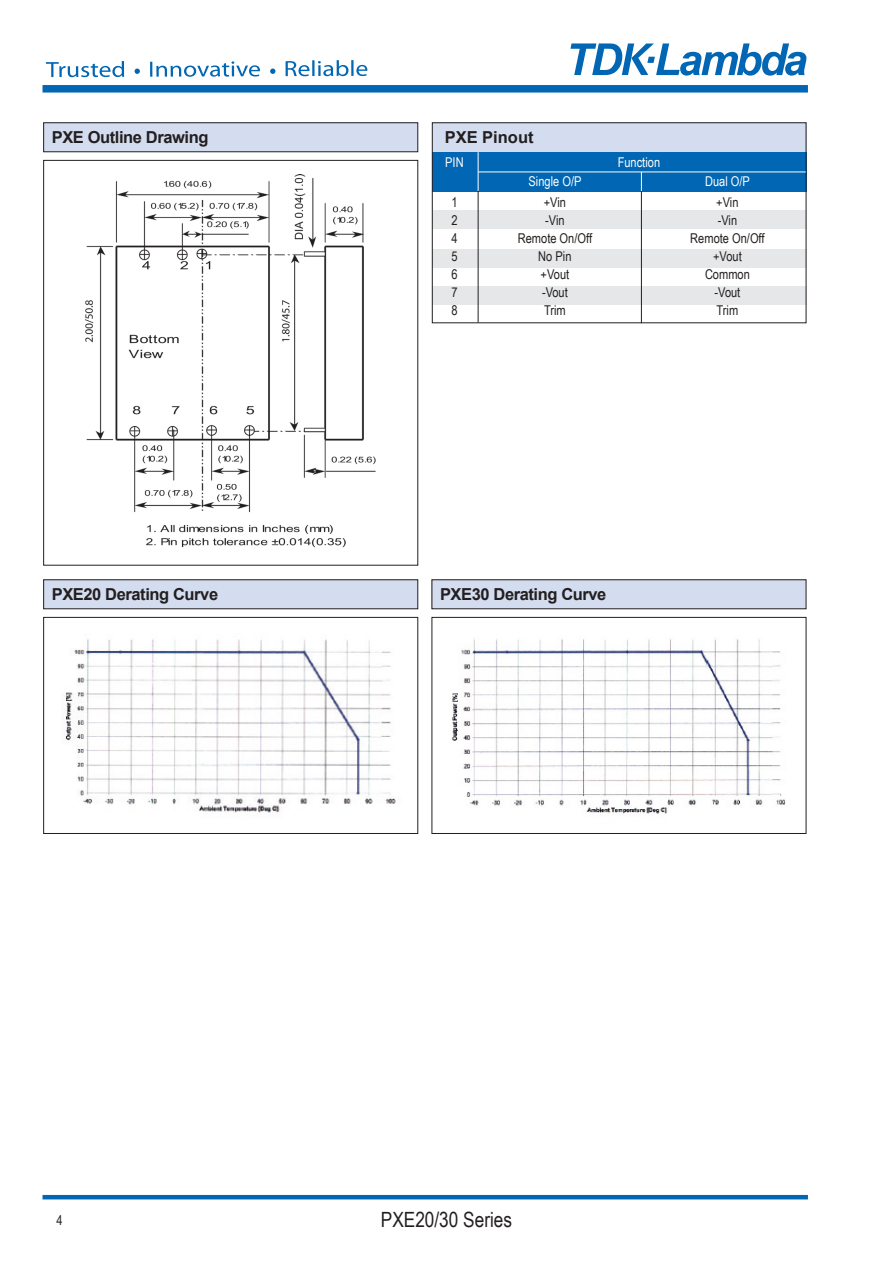
<style>
.page{position:relative;width:893px;height:1263px;background:#fff}
.page>*{position:absolute;margin:0;border:0;box-sizing:border-box;transform-origin:0 0}
.t1{font:21px "Arial Narrow";color:#231f20}
.t2{font:700 16.5px "Arial";letter-spacing:-.025em;color:#231f20}
.t3{font:700 16.5px "Arial";color:#231f20}
.t4{font:13.5px "Arial Narrow";color:#231f20}
.t5{font:13.5px "Arial Narrow";color:#fff}
</style>
<div class="page">
<div style="left:43px;top:85px;width:765px;height:8px;background:#0166b3"></div>
<svg style="left:570px;top:43px;width:236px;height:33px"></svg>
<hr style="left:43px;top:1195px;width:765px;height:4px;background:#0166b3">
<div style="left:43px;top:160px;width:375px;height:406px;border:1px solid #231f20"></div>
<div style="left:43px;top:122px;width:374px;height:30px;background:#d4ddef"></div>
<div style="left:43px;top:122px;width:375px;height:30px;border:1px solid #231f20"></div>
<div style="left:43px;top:617px;width:375px;height:217px;border:1px solid #231f20"></div>
<div style="left:43px;top:579px;width:374px;height:30px;background:#d4ddef"></div>
<div style="left:43px;top:579px;width:375px;height:30px;border:1px solid #231f20"></div>
<img style="left:64px;top:639px;width:332px;height:174px">
<div style="left:432px;top:617px;width:374px;height:217px;border:1px solid #231f20"></div>
<div style="left:432px;top:579px;width:374px;height:30px;background:#d4ddef"></div>
<div style="left:432px;top:579px;width:374px;height:30px;border:1px solid #231f20"></div>
<img style="left:452px;top:639px;width:334px;height:175px">
<svg style="left:46px;top:61px;width:78px;height:16px"></svg>
<svg style="left:150px;top:61px;width:110px;height:16px"></svg>
<svg style="left:286px;top:61px;width:23px;height:15px"></svg>
<hr style="left:312px;top:60px;width:3px;height:16px;background:#0166b3">
<svg style="left:318px;top:60px;width:30px;height:16px"></svg>
<hr style="left:351px;top:60px;width:3px;height:16px;background:#0166b3">
<svg style="left:356px;top:65px;width:11px;height:11px"></svg>
<svg style="left:135px;top:69px;width:5px;height:5px"></svg>
<svg style="left:270px;top:69px;width:5px;height:5px"></svg>
<div style="left:432px;top:122px;width:374px;height:30px;background:#d4ddef"></div>
<div style="left:432px;top:152px;width:374px;height:39px;background:#0166b3"></div>
<div style="left:432px;top:210px;width:374px;height:19px;background:#e6e7e9"></div>
<div style="left:432px;top:249px;width:374px;height:19px;background:#e6e7e9"></div>
<div style="left:432px;top:286px;width:374px;height:19px;background:#e6e7e9"></div>
<div style="left:432px;top:122px;width:374px;height:201px;border:1px solid #231f20"></div>
<hr style="left:641px;top:191px;width:1px;height:132px;background:#231f20">
<hr style="left:478px;top:191px;width:1px;height:131px;background:#231f20">
<svg style="left:641px;top:173px;width:1px;height:18px"></svg>
<hr style="left:478px;top:152px;width:1px;height:39px;background:#fff">
<hr style="left:478px;top:172px;width:328px;height:1px;background:#fff">
<img style="left:85px;top:174px;width:291px;height:374px">
<p class="t2" style="left:52px;top:125px;width:158px">PXE Outline Drawing</p>
<p class="t3" style="left:445px;top:125px;width:90px">PXE Pinout</p>
<p class="t5" style="left:445px;top:152px;width:20px">PIN</p>
<p class="t5" style="left:618px;top:152px;width:44px">Function</p>
<p class="t5" style="left:529px;top:171px;width:54px">Single O/P</p>
<p class="t5" style="left:705px;top:171px;width:46px">Dual O/P</p>
<p class="t4" style="left:451px;top:192px;width:8px">1</p>
<p class="t4" style="left:544px;top:192px;width:24px">+Vin</p>
<p class="t4" style="left:716px;top:192px;width:24px">+Vin</p>
<p class="t4" style="left:451px;top:210px;width:8px">2</p>
<p class="t4" style="left:545px;top:210px;width:21px">-Vin</p>
<p class="t4" style="left:718px;top:210px;width:21px">-Vin</p>
<p class="t4" style="left:451px;top:228px;width:8px">4</p>
<p class="t4" style="left:518px;top:228px;width:76px">Remote On/Off</p>
<p class="t4" style="left:690px;top:228px;width:76px">Remote On/Off</p>
<p class="t4" style="left:451px;top:246px;width:8px">5</p>
<p class="t4" style="left:538px;top:246px;width:35px">No Pin</p>
<p class="t4" style="left:713px;top:246px;width:30px">+Vout</p>
<p class="t4" style="left:451px;top:264px;width:8px">6</p>
<p class="t4" style="left:541px;top:264px;width:30px">+Vout</p>
<p class="t4" style="left:705px;top:264px;width:46px">Common</p>
<p class="t4" style="left:451px;top:282px;width:8px">7</p>
<p class="t4" style="left:542px;top:282px;width:27px">-Vout</p>
<p class="t4" style="left:714px;top:282px;width:27px">-Vout</p>
<p class="t4" style="left:451px;top:300px;width:8px">8</p>
<p class="t4" style="left:544px;top:300px;width:23px">Trim</p>
<p class="t4" style="left:717px;top:300px;width:23px">Trim</p>
<p class="t2" style="left:52px;top:582px;width:168px">PXE20 Derating Curve</p>
<p class="t2" style="left:440px;top:582px;width:168px">PXE30 Derating Curve</p>
<p class="t4" style="left:56px;top:1210px;width:8px">4</p>
<p class="t1" style="left:381px;top:1204px;width:133px">PXE20/30 Series</p>
</div>
